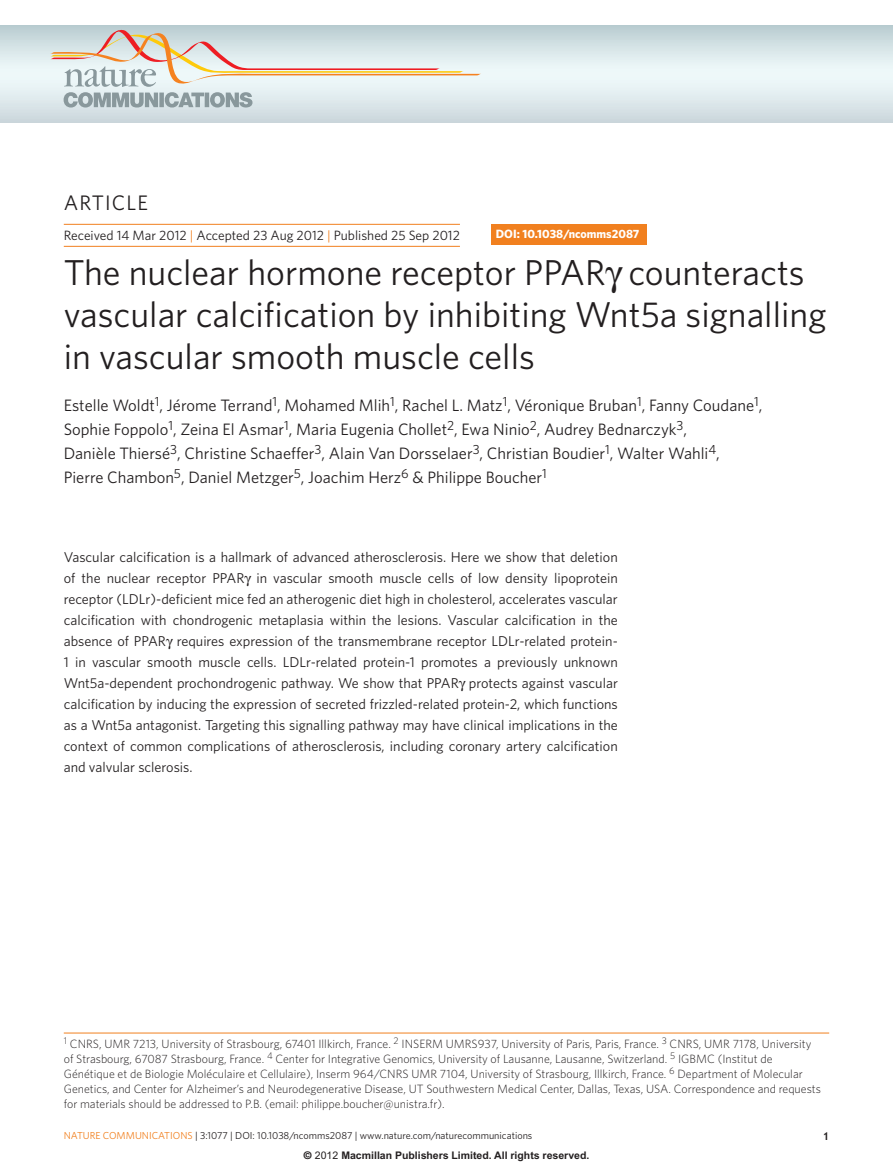
<style>
.page{position:relative;width:893px;height:1174px;background:#fff}
.page>*{position:absolute;margin:0;border:0;box-sizing:border-box;transform-origin:0 0}
.pAtl{font:36px/42px "Whitney";color:#231f20}
.t1{font:21px "Whitney";letter-spacing:.05em;color:#231f20}
.pAu{font:16.5px/24px "Whitney";color:#231f20}
.pAbstext{font:14.25px/21px "Whitney";color:#231f20;text-align:justify}
.pPrdates{font:13.5px "Whitney";color:#231f20}
.pAffiliation{font:300 12px/15px "Whitney";color:#231f20}
.pDoiTop{font:700 12px "Whitney";color:#fff}
.t2{font:700 10.5px "Arial";color:#231f20}
.pDoiLRH{font:10.2px "Whitney";color:#231f20}
.pDoiLRH-2{font:10.2px "Whitney";color:#f1801f}
.s1{color:#f1801f}
.s2{font-family:"Helvetica"}
.s3{font-weight:400}
</style>
<div class="page">
<svg style="left:0;top:25px;width:893px;height:97px;background:#d8e4e7"></svg>
<svg style="left:50px;top:30px;width:431px;height:77px;background:#d8dad6"></svg>
<hr style="left:64px;top:224px;width:396px;height:1px;background:#f1801f">
<hr style="left:64px;top:246px;width:396px;height:1px;background:#f1801f">
<div style="left:492px;top:225px;width:155px;height:20px;background:#f1801f"></div>
<hr style="left:64px;top:1032px;width:765px;height:1px;background:#f1801f">
<p class="t1" style="left:64px;top:190px;width:86px">ARTICLE</p>
<p class="pPrdates" style="left:64px;top:227px;width:398px">Received 14 Mar 2012 <span class="s1">|</span> Accepted 23 Aug 2012 <span class="s1">|</span> Published 25 Sep 2012</p>
<p class="pDoiTop" style="left:496px;top:227px;width:145px">DOI: 10.1038/ncomms2087</p>
<p class="pAtl" style="left:64px;top:251px;width:764px">The nuclear hormone receptor PPAR counteracts vascular calcification by inhibiting Wnt5a signalling in vascular smooth muscle cells</p>
<p class="pAu" style="left:64px;top:393px;width:700px">Estelle Woldt<sup>1</sup>, Jérome Terrand<sup>1</sup>, Mohamed Mlih<sup>1</sup>, Rachel L. Matz<sup>1</sup>, Véronique Bruban<sup>1</sup>, Fanny Coudane<sup>1</sup>, Sophie Foppolo<sup>1</sup>, Zeina El Asmar<sup>1</sup>, Maria Eugenia Chollet<sup>2</sup>, Ewa N inio<sup>2</sup>, Audrey Bednarczyk<sup>3</sup>,<br>Danièle Thiersé<sup>3</sup>, Christine Schaeffer<sup>3</sup>, Alain Van Dorsselaer<sup>3</sup>, Christian Boudier<sup>1</sup>, Walter Wahli<sup>4</sup>, Pierre Chambon<sup>5</sup>, Daniel Metzger<sup>5</sup>, Joachim Herz<sup>6</sup> &amp; Philippe Boucher<sup>1</sup></p>
<p class="pAbstext" style="left:64px;top:546px;width:556px">Vascular calcification is a hallmark of advanced atherosclerosis. Here we show that deletion of the nuclear receptor PPAR in vascular smooth muscle cells of low density lipoprotein receptor (LDLr)-deficient mice fed an atherogenic diet high in cholesterol, accelerates vascular calcification with chondrogenic metaplasia within the lesions. Vascular calcification in the absence of PPAR requires expression of the transmembrane receptor LDLr-related protein-1 in vascular smooth muscle cells. LDLr-related protein-1 promotes a previously unknown Wnt5a-dependent prochondrogenic pathway. We show that PPAR protects against vascular calcification by inducing the expression of secreted frizzled-related protein-2, which functions as a Wnt5a antagonist. Targeting this signalling pathway may have clinical implications in the context of common complications of atherosclerosis, including coronary artery calcification and valvular sclerosis.</p>
<p class="pAffiliation" style="left:64px;top:1036px;width:759px"><sup>1</sup> CNRS, UMR 7213, University of Strasbourg, 67401 Illkirch, France. <sup>2</sup> INSERM UMRS937, University of Paris, Paris, France. <sup>3</sup> CNRS, UMR 7178, University of Strasbourg, 67087 Strasbourg, France. <sup>4</sup> Center for Integrative Genomics, University of Lausanne, Lausanne, Switzerland. <sup>5</sup> IGBMC (Institut de Génétique et de Biologie Moléculaire et Cellulaire), Inserm 964/CNRS UMR 7104, University of Strasbourg, Illkirch, France. <sup>6</sup> Department of Molecular Genetics, and Center for Alzheimer’s and Neurodegenerative Disease, UT Southwestern Medical Center, Dallas, Texas, USA. Correspondence and requests for materials should be addressed to P.B. (email: philippe.boucher@unistra.fr).</p>
<p class="pDoiLRH-2" style="left:64px;top:1129px;width:91px">nature communicati</p>
<p class="pDoiLRH" style="left:173px;top:1129px;width:361px"><span class="s1">ons</span> | 3:1077 | DOI: 10.1038/ncomms2087 | www.nature.com/naturecommunications</p>
<p class="t2" style="left:304px;top:1149px;width:287px"><span class="s2">©</span> <span class="s3">2012</span> Macmillan Publishers Limited. All rights reserved.</p>
</div>
